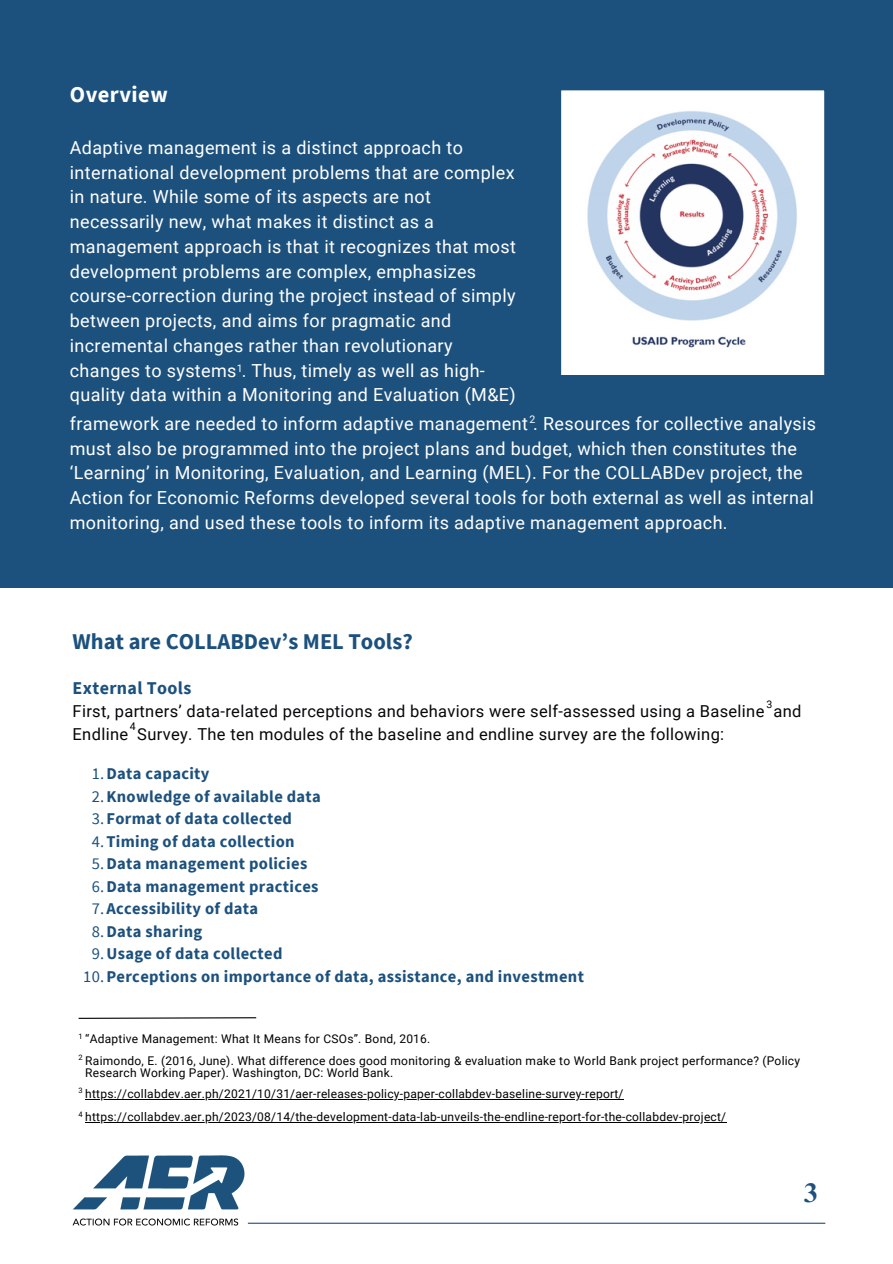
<style>
.page{position:relative;width:893px;height:1264px;background:#fff}
.page>*{position:absolute;margin:0;border:0;box-sizing:border-box;transform-origin:0 0}
.t1{font:700 27px "Times NRMT Pro";color:#1d517d}
.t2{font:700 22.5px "Source Sans Pro";color:#1d517d}
.t3{font:700 22.5px "Source Sans Pro";letter-spacing:.02em;color:#fff}
.t4{font:18px/24.8px "Roboto";letter-spacing:.02em;color:#fff}
.t5{font:700 18px "Source Sans Pro";letter-spacing:.02em;color:#1d517d}
.t6{font:700 16.5px "Source Sans Pro";letter-spacing:.02em;color:#1d517d}
.t7{font:16.5px/22.5px "Roboto";letter-spacing:.02em;color:#050708}
.t8{font:12px/12px "Roboto";letter-spacing:.02em;color:#000}
.t9{font:10.5px "Roboto";color:#fff}
.t10{font:10.5px "Roboto";color:#000}
.t11{font:7.5px "Roboto";color:#000}
.s1{font-weight:400}
</style>
<div class="page">
<img style="left:72px;top:1155px;width:173px;height:71px">
<hr style="left:248px;top:1222px;width:577px;height:1px;background:#1d517d">
<div style="left:0;top:0;width:892px;height:588px;background:#1d517d"></div>
<svg style="left:561px;top:90px;width:264px;height:285px"></svg>
<svg style="left:78px;top:1017px;width:179px;height:2px"></svg>
<hr style="left:85px;top:1098px;width:538px;height:1px;background:#000">
<hr style="left:85px;top:1122px;width:641px;height:1px;background:#000">
<p class="t3" style="left:70px;top:80px;width:99px">Overview</p>
<p class="t4" style="left:70px;top:135px;width:447px">Adaptive management is a distinct approach to international development problems that are complex in nature. While some of its aspects are not necessarily new, what makes it distinct as a management approach is that it recognizes that most development problems are complex, emphasizes course-correction during the project instead of simply between projects, and aims for pragmatic and incremental changes rather than revolutionary changes to systems . Thus, timely as well as high&shy;quality data within a Monitoring and Evaluation (M&amp;E)</p>
<p class="t4" style="left:70px;top:411px;width:747px">framework are needed to inform adaptive management . Resources for collective analysis must also be programmed into the project plans and budget, which then constitutes the ‘Learning’ in Monitoring, Evaluation, and Learning (MEL). For the COLLABDev project, the Action for Economic Reforms developed several tools for both external as well as internal monitoring, and used these tools to inform its adaptive management approach.</p>
<p class="t9" style="left:237px;top:362px;width:7px">1</p>
<p class="t9" style="left:529px;top:413px;width:7px">2</p>
<p class="t2" style="left:73px;top:626px;width:341px">What are COLLABDev’s MEL Tools?</p>
<p class="t5" style="left:73px;top:676px;width:120px">External Tools</p>
<p class="t7" style="left:73px;top:700px;width:730px">First, partners’ data-related perceptions and behaviors were self-assessed using a Baseline and<br>Endline Survey. The ten modules of the baseline and endline survey are the following:</p>
<p class="t10" style="left:766px;top:698px;width:7px">3</p>
<p class="t10" style="left:130px;top:720px;width:7px">4</p>
<p class="t6" style="left:92px;top:763px;width:119px"><span class="s1">1.</span>Data capacity</p>
<p class="t6" style="left:92px;top:785px;width:231px"><span class="s1">2.</span>Knowledge of available data</p>
<p class="t6" style="left:92px;top:808px;width:202px"><span class="s1">3.</span>Format of data collected</p>
<p class="t6" style="left:92px;top:830px;width:204px"><span class="s1">4.</span>Timing of data collection</p>
<p class="t6" style="left:92px;top:853px;width:217px"><span class="s1">5.</span>Data management policies</p>
<p class="t6" style="left:92px;top:875px;width:228px"><span class="s1">6.</span>Data management practices</p>
<p class="t6" style="left:92px;top:898px;width:168px"><span class="s1">7.</span>Accessibility of data</p>
<p class="t6" style="left:92px;top:920px;width:112px"><span class="s1">8.</span>Data sharing</p>
<p class="t6" style="left:92px;top:943px;width:192px"><span class="s1">9.</span>Usage of data collected</p>
<p class="t6" style="left:83px;top:965px;width:502px"><span class="s1">10.</span>Perceptions on importance of data, assistance, and investment</p>
<p class="t11" style="left:78px;top:1031px;width:6px">1</p>
<p class="t8" style="left:85px;top:1033px;width:346px">“Adaptive Management: What It Means for CSOs”. Bond, 2016.</p>
<p class="t11" style="left:78px;top:1053px;width:6px">2</p>
<p class="t8" style="left:85px;top:1054px;width:716px">Raimondo, E. (2016, June). What difference does good monitoring &amp; evaluation make to World Bank project performance? (Policy<br>Research Working Paper). Washington, DC: World Bank.</p>
<p class="t11" style="left:78px;top:1086px;width:6px">3</p>
<p class="t8" style="left:85px;top:1087px;width:539px">https://collabdev.aer.ph/2021/10/31/aer-releases-policy-paper-collabdev-baseline-survey-report/</p>
<p class="t11" style="left:78px;top:1109px;width:6px">4</p>
<p class="t8" style="left:85px;top:1111px;width:642px">https://collabdev.aer.ph/2023/08/14/the-development-data-lab-unveils-the-endline-report-for-the-collabdev-project/</p>
<p class="t1" style="left:803px;top:1182px;width:15px">3</p>
</div>
